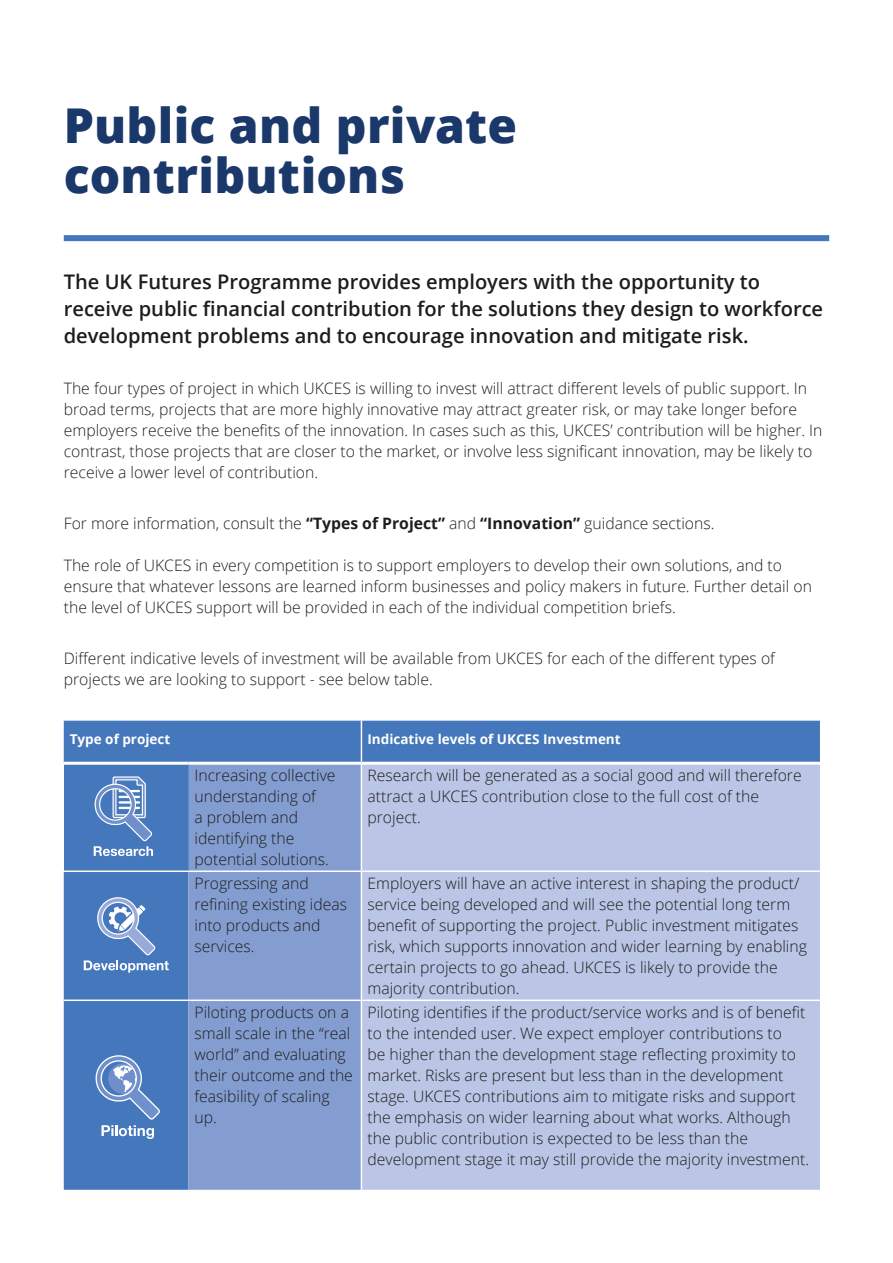
<style>
.page{position:relative;width:893px;height:1263px;background:#fff}
.page>*{position:absolute;margin:0;border:0;box-sizing:border-box;transform-origin:0 0}
.Top_Header{font:800 48px/49.5px "Open Sans";letter-spacing:.005em;color:#1b386b}
.Intro_Copy{font:600 20.1px/27px "Open Sans";color:#1d1d1b}
.Main_copy_indent_num{font:300 15.75px/21px "Open Sans";color:#1d1d1b}
.Intro_Copy-2{font:300 15.75px/21px "Open Sans";color:#1d1d1b}
.Table_heading{font:700 13.5px "Open Sans";color:#fff}
.s1{font-weight:700}
</style>
<div class="page">
<div style="left:64px;top:721px;width:756px;height:469px;background:#47b"></div>
<div style="left:64px;top:763px;width:124px;height:108px;background:#47b"></div>
<div style="left:188px;top:765px;width:173px;height:425px;background:#849dd1"></div>
<div style="left:362px;top:765px;width:458px;height:425px;background:#bbc6e7"></div>
<hr style="left:64px;top:762px;width:124px;height:3px;background:#fff">
<hr style="left:188px;top:762px;width:173px;height:3px;background:#fff">
<hr style="left:361px;top:762px;width:459px;height:3px;background:#fff">
<hr style="left:361px;top:721px;width:1px;height:41px;background:#fff">
<hr style="left:361px;top:765px;width:1px;height:105px;background:#fff">
<hr style="left:64px;top:870px;width:124px;height:2px;background:#fff">
<hr style="left:188px;top:870px;width:173px;height:2px;background:#fff">
<hr style="left:361px;top:870px;width:459px;height:2px;background:#fff">
<hr style="left:361px;top:872px;width:1px;height:127px;background:#fff">
<hr style="left:64px;top:999px;width:124px;height:2px;background:#fff">
<hr style="left:188px;top:999px;width:173px;height:2px;background:#fff">
<hr style="left:361px;top:999px;width:459px;height:2px;background:#fff">
<hr style="left:361px;top:1001px;width:1px;height:189px;background:#fff">
<div style="left:64px;top:235px;width:765px;height:6px;background:#47b"></div>
<svg style="left:94px;top:776px;width:59px;height:80px"></svg>
<svg style="left:84px;top:893px;width:85px;height:80px;background:#6890c7"></svg>
<svg style="left:95px;top:1050px;width:66px;height:89px;background:#6990c8"></svg>
<p class="Top_Header" style="left:64px;top:98px;width:455px">Public and private contributions</p>
<p class="Intro_Copy" style="left:64px;top:268px;width:761px">The UK Futures Programme provides employers with the opportunity to receive public financial contribution for the solutions they design to workforce development problems and to encourage innovation and mitigate risk.</p>
<p class="Intro_Copy-2" style="left:64px;top:377px;width:760px">The four types of project in which UKCES is willing to invest will attract different levels of public support. In broad terms, projects that are more highly innovative may attract greater risk, or may take longer before employers receive the benefits of the innovation. In cases such as this, UKCES’ contribution will be higher. In contrast, those projects that are closer to the market, or involve less significant innovation, may be likely to receive a lower level of contribution.</p>
<p class="Main_copy_indent_num" style="left:64px;top:512px;width:652px">For more information, consult the <span class="s1">“Types of Project”</span> and <span class="s1">“Innovation”</span> guidance sections.</p>
<p class="Main_copy_indent_num" style="left:64px;top:554px;width:750px">The role of UKCES in every competition is to support employers to develop their own solutions, and to ensure that whatever lessons are learned inform businesses and policy makers in future. Further detail on the level of UKCES support will be provided in each of the individual competition briefs.</p>
<p class="Main_copy_indent_num" style="left:64px;top:647px;width:713px">Different indicative levels of investment will be available from UKCES for each of the different types of projects we are looking to support - see below table.</p>
<p class="Table_heading" style="left:70px;top:730px;width:102px">Type of project</p>
<p class="Table_heading" style="left:367px;top:730px;width:255px">Indicative levels of UKCES Investment</p>
<p class="Main_copy_indent_num" style="left:194px;top:765px;width:143px">Increasing collective understanding of<br>a problem and identifying the potential solutions.</p>
<p class="Main_copy_indent_num" style="left:367px;top:765px;width:436px">Research will be generated as a social good and will therefore attract a UKCES contribution close to the full cost of the project.</p>
<p class="Main_copy_indent_num" style="left:194px;top:873px;width:154px">Progressing and refining existing ideas into products and services.</p>
<p class="Main_copy_indent_num" style="left:367px;top:873px;width:441px">Employers will have an active interest in shaping the product/ service being developed and will see the potential long term benefit of supporting the project. Public investment mitigates risk, which supports innovation and wider learning by enabling certain projects to go ahead. UKCES is likely to provide the majority contribution.</p>
<p class="Main_copy_indent_num" style="left:194px;top:1002px;width:160px">Piloting products on a small scale in the “real world” and evaluating their outcome and the feasibility of scaling up.</p>
<p class="Main_copy_indent_num" style="left:367px;top:1002px;width:443px">Piloting identifies if the product/service works and is of benefit to the intended user. We expect employer contributions to<br>be higher than the development stage reflecting proximity to market. Risks are present but less than in the development stage. UKCES contributions aim to mitigate risks and support the emphasis on wider learning about what works. Although the public contribution is expected to be less than the development stage it may still provide the majority investment.</p>
</div>
